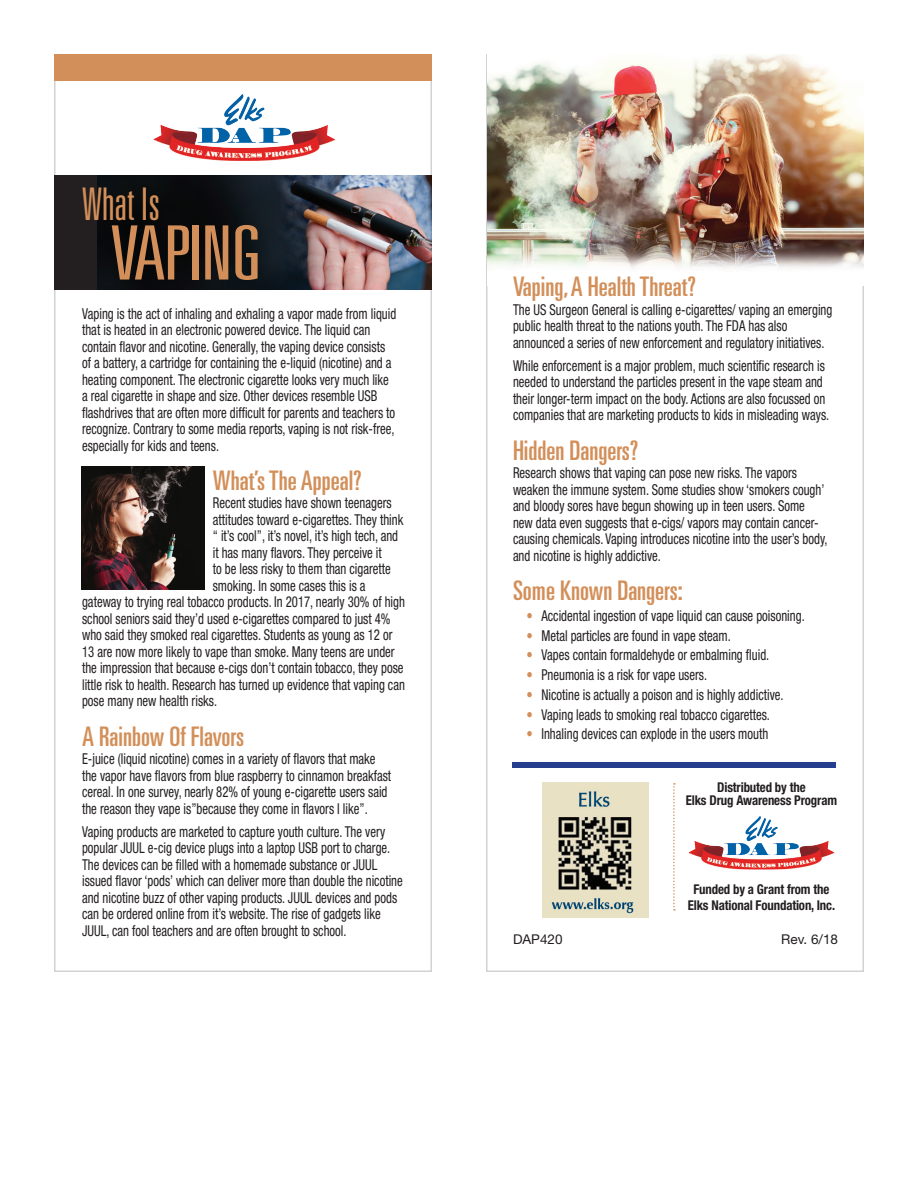
<style>
.page{position:relative;width:918px;height:1188px;background:#fff}
.page>*{position:absolute;margin:0;border:0;box-sizing:border-box;transform-origin:0 0}
.t1{font:300 ultra-condensed 75px "Univers LT Std";letter-spacing:-.03em;color:#d38f59;scale:1.3 1}
.t2{font:300 ultra-condensed 45px "Univers LT Std";color:#d38f59}
.t3{font:ultra-condensed 27px "Univers LT Std";color:#d38f59}
.t4{font:condensed 15px/16.5px "Helvetica Neue LT Std";color:#231f20;scale:.85 1}
.t5{font:700 condensed 13.5px/13.5px "Helvetica Neue LT Std";letter-spacing:-.01em;color:#231f20;text-align:center;scale:.95 1}
.t6{font:13.5px "Helvetica Neue LT Std";color:#231f20}
.s1{color:#d38f59}
</style>
<div class="page">
<div style="left:54px;top:54px;width:378px;height:27px;background:#d38f59"></div>
<img style="left:153px;top:94px;width:182px;height:67px">
<img style="left:689px;top:816px;width:145px;height:53px">
<div style="left:512px;top:763px;width:324px;height:5px;background:#253f8e"></div>
<img style="left:542px;top:783px;width:106px;height:135px">
<div style="left:54px;top:176px;width:378px;height:114px;background:#231f20"></div>
<img style="left:97px;top:176px;width:335px;height:114px">
<img style="left:487px;top:54px;width:377px;height:214px">
<img style="left:81px;top:466px;width:123px;height:124px">
<svg style="left:673px;top:783px;width:2px;height:128px"></svg>
<p class="t2" style="left:82px;top:180px;width:79px">What Is</p>
<p class="t1" style="left:111px;top:214px;width:118px">VAPING</p>
<p class="t4" style="left:82px;top:305px;width:371px">Vaping is the act of inhaling and exhaling a vapor made from liquid that is heated in an electronic powered device. The liquid can contain flavor and nicotine. Generally, the vaping device consists of a battery, a cartridge for containing the e-liquid (nicotine) and a heating component. The electronic cigarette looks very much like a real cigarette in shape and size. Other devices resemble USB flashdrives that are often more difficult for parents and teachers to recognize. Contrary to some media reports, vaping is not risk-free, especially for kids and teens.</p>
<p class="t3" style="left:213px;top:465px;width:151px">What’s The Appeal?</p>
<p class="t4" style="left:213px;top:495px;width:212px">Recent studies have shown teenagers</p>
<p class="t4" style="left:213px;top:511px;width:226px">attitudes toward e-cigarettes. They think</p>
<p class="t4" style="left:213px;top:528px;width:220px">“ it’s cool”, it’s novel, it’s high tech, and</p>
<p class="t4" style="left:213px;top:544px;width:200px">it has many flavors. They perceive it</p>
<p class="t4" style="left:213px;top:561px;width:211px">to be less risky to them than cigarette</p>
<p class="t4" style="left:213px;top:577px;width:181px">smoking. In some cases this is a</p>
<p class="t4" style="left:82px;top:594px;width:381px">gateway to trying real tobacco products. In 2017, nearly 30% of high</p>
<p class="t4" style="left:82px;top:610px;width:365px">school seniors said they’d used e-cigarettes compared to just 4%</p>
<p class="t4" style="left:82px;top:627px;width:367px">who said they smoked real cigarettes. Students as young as 12 or</p>
<p class="t4" style="left:82px;top:643px;width:369px">13 are now more likely to vape than smoke. Many teens are under</p>
<p class="t4" style="left:82px;top:660px;width:380px">the impression that because e-cigs don’t contain tobacco, they pose</p>
<p class="t4" style="left:82px;top:676px;width:381px">little risk to health. Research has turned up evidence that vaping can</p>
<p class="t4" style="left:82px;top:693px;width:160px">pose many new health risks.</p>
<p class="t3" style="left:82px;top:721px;width:164px">A Rainbow Of Flavors</p>
<p class="t4" style="left:82px;top:751px;width:365px">E-juice (liquid nicotine) comes in a variety of flavors that make the vapor have flavors from blue raspberry to cinnamon breakfast cereal. In one survey, nearly 82% of young e-cigarette users said the reason they vape is”because they come in flavors I like”.</p>
<p class="t4" style="left:82px;top:823px;width:379px">Vaping products are marketed to capture youth culture. The very popular JUUL e-cig device plugs into a laptop USB port to charge.<br>The devices can be filled with a homemade substance or JUUL issued flavor ‘pods’ which can deliver more than double the nicotine and nicotine buzz of other vaping products. JUUL devices and pods can be ordered online from it’s website. The rise of gadgets like JUUL, can fool teachers and are often brought to school.</p>
<p class="t3" style="left:513px;top:271px;width:184px">Vaping, A Health Threat?</p>
<p class="t4" style="left:513px;top:301px;width:377px">The US Surgeon General is calling e-cigarettes/ vaping an emerging public health threat to the nations youth. The FDA has also announced a series of new enforcement and regulatory initiatives.</p>
<p class="t4" style="left:513px;top:357px;width:374px">While enforcement is a major problem, much scientific research is needed to understand the particles present in the vape steam and their longer-term impact on the body. Actions are also focussed on companies that are marketing products to kids in misleading ways.</p>
<p class="t3" style="left:513px;top:435px;width:127px">Hidden Dangers?</p>
<p class="t4" style="left:513px;top:465px;width:372px">Research shows that vaping can pose new risks. The vapors weaken the immune system. Some studies show ‘smokers cough’ and bloody sores have begun showing up in teen users. Some new data even suggests that e-cigs/ vapors may contain cancer&shy;causing chemicals. Vaping introduces nicotine into the user’s body, and nicotine is highly addictive.</p>
<p class="t3" style="left:513px;top:575px;width:171px">Some Known Dangers:</p>
<p class="t4" style="left:526px;top:607px;width:329px"><span class="s1">•</span> Accidental ingestion of vape liquid can cause poisoning.</p>
<p class="t4" style="left:526px;top:627px;width:242px"><span class="s1">•</span> Metal particles are found in vape steam.</p>
<p class="t4" style="left:526px;top:647px;width:287px"><span class="s1">•</span> Vapes contain formaldehyde or embalming fluid.</p>
<p class="t4" style="left:526px;top:666px;width:214px"><span class="s1">•</span> Pneumonia is a risk for vape users.</p>
<p class="t4" style="left:526px;top:686px;width:304px"><span class="s1">•</span> Nicotine is actually a poison and is highly addictive.</p>
<p class="t4" style="left:526px;top:706px;width:288px"><span class="s1">•</span> Vaping leads to smoking real tobacco cigarettes.</p>
<p class="t4" style="left:526px;top:726px;width:286px"><span class="s1">•</span> Inhaling devices can explode in the users mouth</p>
<p class="t5" style="left:686px;top:780px;width:161px">Distributed by the<br>Elks Drug Awareness Program</p>
<p class="t5" style="left:688px;top:881px;width:157px;line-height:15.8px">Funded by a Grant from the<br>Elks National Foundation, Inc.</p>
<p class="t6" style="left:513px;top:932px;width:51px">DAP420</p>
<p class="t6" style="left:781px;top:932px;width:58px">Rev. 6/18</p>
</div>
